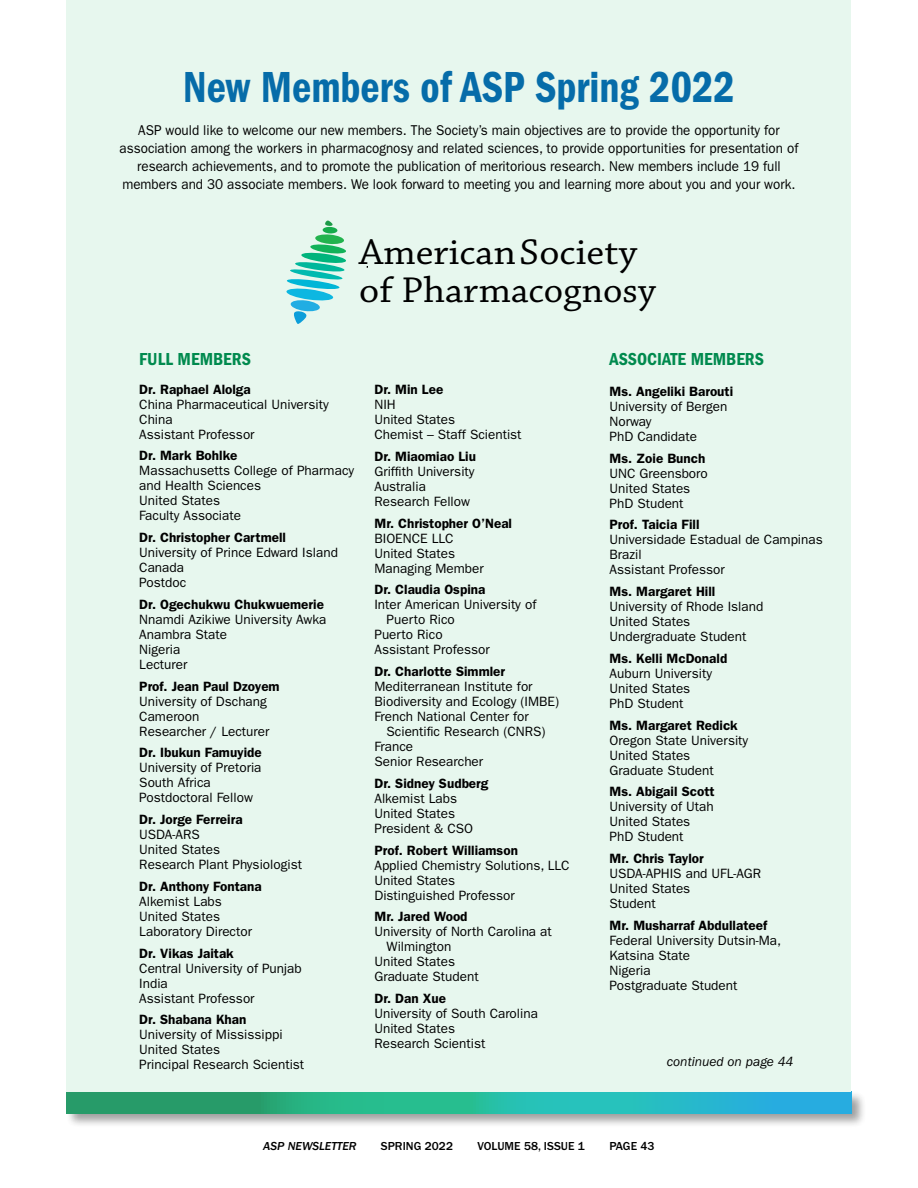
<style>
.page{position:relative;width:918px;height:1188px;background:#fff}
.page>*{position:absolute;margin:0;border:0;box-sizing:border-box;transform-origin:0 0}
.t1{font:45px "ITC Franklin Gothic Std Dm Cd";color:#066ca9;scale:.93 1}
.t2{font:37.65px/38px "Chaparral Pro";color:#000;scale:1.06 1}
.t3{font:18px "ITC Franklin Gothic Std Dm Cd";color:#008a4e}
.t4{font:14.25px/18px "ITC Franklin Gothic Std";color:#000;text-align:center;scale:.94 1}
.t5{font:13.5px/15px "ITC Franklin Gothic Std";color:#000}
.t6{font:600 13.5px "ITC Franklin Gothic Std";color:#000}
.t7{font:italic 13.5px "ITC Franklin Gothic Std";color:#000}
.t8{font:500 12px "ITC Franklin Gothic Std";color:#000}
.t9{font:12px "ITC Franklin Gothic Std Med It";color:#000}
</style>
<div class="page">
<div style="left:66px;top:1091px;width:800px;height:37px;background:#000;opacity:.45"></div>
<svg style="left:67px;top:1092px;width:784px;height:21px;background:#27b19e"></svg>
<div style="left:67px;top:0;width:784px;height:1092px;background:#e7f7ee"></div>
<svg style="left:325px;top:221px;width:8px;height:5px"></svg>
<svg style="left:323px;top:227px;width:15px;height:7px"></svg>
<svg style="left:286px;top:234px;width:60px;height:90px"></svg>
<h1 class="t1" style="left:183px;top:62px;width:595px">New Members of ASP Spring 2022</h1>
<p class="t4" style="left:120px;top:121px;width:724px">ASP would like to welcome our new members. The Society’s main objectives are to provide the opportunity for association among the workers in pharmacognosy and related sciences, to provide opportunities for presentation of research achievements, and to promote the publication of meritorious research. New members include 19 full members and 30 associate members. We look forward to meeting you and learning more about you and your work.</p>
<h2 class="t2" style="left:359px;top:235px;width:281px">American Society of Pharmacognosy</h2>
<h3 class="t3" style="left:139px;top:349px;width:113px">FULL MEMBERS</h3>
<p class="t6" style="left:139px;top:381px;width:113px">Dr. Raphael Alolga</p>
<p class="t5" style="left:139px;top:397px;width:191px">China Pharmaceutical University<br>China<br>Assistant Professor</p>
<p class="t6" style="left:139px;top:448px;width:100px">Dr. Mark Bohlke</p>
<p class="t5" style="left:139px;top:463px;width:216px">Massachusetts College of Pharmacy and Health Sciences<br>United States<br>Faculty Associate</p>
<p class="t6" style="left:139px;top:530px;width:148px">Dr. Christopher Cartmell</p>
<p class="t5" style="left:139px;top:545px;width:200px">University of Prince Edward Island<br>Canada<br>Postdoc</p>
<p class="t6" style="left:139px;top:596px;width:186px">Dr. Ogechukwu Chukwuemerie</p>
<p class="t5" style="left:139px;top:612px;width:189px">Nnamdi Azikiwe University Awka<br>Anambra State<br>Nigeria<br>Lecturer</p>
<p class="t6" style="left:139px;top:678px;width:142px">Prof. Jean Paul Dzoyem</p>
<p class="t5" style="left:139px;top:694px;width:132px">University of Dschang<br>Cameroon<br>Researcher / Lecturer</p>
<p class="t6" style="left:139px;top:745px;width:124px">Dr. Ibukun Famuyide</p>
<p class="t5" style="left:139px;top:760px;width:124px">University of Pretoria<br>South Africa<br>Postdoctoral Fellow</p>
<p class="t6" style="left:139px;top:812px;width:105px">Dr. Jorge Ferreira</p>
<p class="t5" style="left:139px;top:827px;width:164px">USDA-ARS<br>United States<br>Research Plant Physiologist</p>
<p class="t6" style="left:139px;top:878px;width:124px">Dr. Anthony Fontana</p>
<p class="t5" style="left:139px;top:894px;width:114px">Alkemist Labs<br>United States<br>Laboratory Director</p>
<p class="t6" style="left:139px;top:945px;width:96px">Dr. Vikas Jaitak</p>
<p class="t5" style="left:139px;top:961px;width:164px">Central University of Punjab<br>India<br>Assistant Professor</p>
<p class="t6" style="left:139px;top:1012px;width:109px">Dr. Shabana Khan</p>
<p class="t5" style="left:139px;top:1027px;width:166px">University of Mississippi<br>United States<br>Principal Research Scientist</p>
<p class="t6" style="left:374px;top:382px;width:70px">Dr. Min Lee</p>
<p class="t5" style="left:374px;top:397px;width:149px">NIH<br>United States<br>Chemist – Staff Scientist</p>
<p class="t6" style="left:374px;top:448px;width:103px">Dr. Miaomiao Liu</p>
<p class="t5" style="left:374px;top:464px;width:102px">Griffith University<br>Australia<br>Research Fellow</p>
<p class="t6" style="left:374px;top:515px;width:139px">Mr. Christopher O’Neal</p>
<p class="t5" style="left:374px;top:531px;width:111px">BIOENCE LLC<br>United States<br>Managing Member</p>
<p class="t6" style="left:374px;top:582px;width:112px">Dr. Claudia Ospina</p>
<p class="t5" style="left:374px;top:597px;width:163px">Inter American University of</p>
<p class="t5" style="left:387px;top:612px;width:70px">Puerto Rico</p>
<p class="t5" style="left:374px;top:627px;width:70px">Puerto Rico</p>
<p class="t5" style="left:374px;top:642px;width:117px">Assistant Professor</p>
<p class="t6" style="left:374px;top:664px;width:132px">Dr. Charlotte Simmler</p>
<p class="t5" style="left:374px;top:679px;width:186px">Mediterranean Institute for<br>Biodiversity and Ecology (IMBE)<br>French National Center for</p>
<p class="t5" style="left:374px;top:724px;width:173px;text-indent:12px">Scientific Research (CNRS)<br>France<br>Senior Researcher</p>
<p class="t6" style="left:374px;top:775px;width:115px">Dr. Sidney Sudberg</p>
<p class="t5" style="left:374px;top:791px;width:100px">Alkemist Labs<br>United States<br>President &amp; CSO</p>
<p class="t6" style="left:374px;top:842px;width:145px">Prof. Robert Williamson</p>
<p class="t5" style="left:374px;top:858px;width:197px">Applied Chemistry Solutions, LLC<br>United States<br>Distinguished Professor</p>
<p class="t6" style="left:374px;top:909px;width:95px">Mr. Jared Wood</p>
<p class="t5" style="left:374px;top:924px;width:179px">University of North Carolina at</p>
<p class="t5" style="left:387px;top:939px;width:66px">Wilmington</p>
<p class="t5" style="left:374px;top:954px;width:82px">United States</p>
<p class="t5" style="left:374px;top:969px;width:106px">Graduate Student</p>
<p class="t6" style="left:374px;top:990px;width:73px">Dr. Dan Xue</p>
<p class="t5" style="left:374px;top:1006px;width:165px">University of South Carolina<br>United States<br>Research Scientist</p>
<h3 class="t3" style="left:610px;top:349px;width:156px">ASSOCIATE MEMBERS</h3>
<p class="t6" style="left:610px;top:383px;width:125px">Ms. Angeliki Barouti</p>
<p class="t5" style="left:610px;top:399px;width:119px">University of Bergen<br>Norway<br>PhD Candidate</p>
<p class="t6" style="left:610px;top:450px;width:97px">Ms. Zoie Bunch</p>
<p class="t5" style="left:610px;top:466px;width:100px">UNC Greensboro<br>United States<br>PhD Student</p>
<p class="t6" style="left:610px;top:517px;width:91px">Prof. Taicia Fill</p>
<p class="t5" style="left:610px;top:532px;width:215px">Universidade Estadual de Campinas<br>Brazil<br>Assistant Professor</p>
<p class="t6" style="left:610px;top:584px;width:107px">Ms. Margaret Hill</p>
<p class="t5" style="left:610px;top:599px;width:155px">University of Rhode Island<br>United States<br>Undergraduate Student</p>
<p class="t6" style="left:610px;top:650px;width:119px">Ms. Kelli McDonald</p>
<p class="t5" style="left:610px;top:666px;width:104px">Auburn University<br>United States<br>PhD Student</p>
<p class="t6" style="left:610px;top:717px;width:130px">Ms. Margaret Redick</p>
<p class="t5" style="left:610px;top:733px;width:140px">Oregon State University<br>United States<br>Graduate Student</p>
<p class="t6" style="left:610px;top:784px;width:107px">Ms. Abigail Scott</p>
<p class="t5" style="left:610px;top:799px;width:106px">University of Utah<br>United States<br>PhD Student</p>
<p class="t6" style="left:610px;top:851px;width:96px">Mr. Chris Taylor</p>
<p class="t5" style="left:610px;top:866px;width:153px">USDA-APHIS and UFL-AGR<br>United States<br>Student</p>
<p class="t6" style="left:610px;top:917px;width:159px">Mr. Musharraf Abdullateef</p>
<p class="t5" style="left:610px;top:933px;width:173px">Federal University Dutsin-Ma,<br>Katsina State<br>Nigeria<br>Postgraduate Student</p>
<p class="t7" style="left:667px;top:1054px;width:128px">continued on page 44</p>
<p class="t9" style="left:263px;top:1139px;width:95px">ASP NEWSLETTER</p>
<p class="t8" style="left:381px;top:1139px;width:74px">SPRING 2022</p>
<p class="t8" style="left:477px;top:1139px;width:109px">VOLUME 58, ISSUE 1</p>
<p class="t8" style="left:609px;top:1139px;width:47px">PAGE 43</p>
</div>
